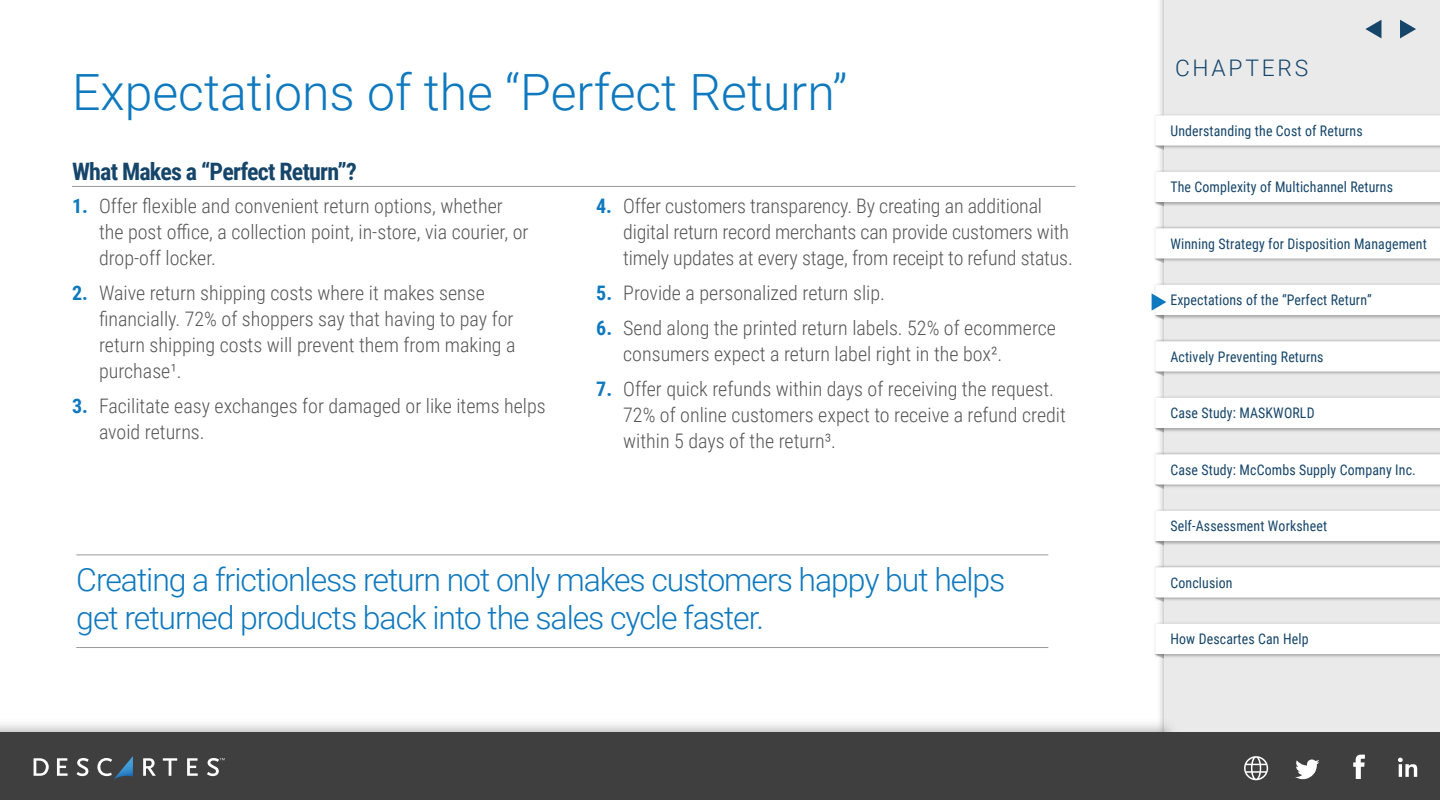
<style>
.page{position:relative;width:1440px;height:800px;background:#fff}
.page>*{position:absolute;margin:0;border:0;box-sizing:border-box;transform-origin:0 0}
.t1{font:300 50px "Roboto";color:#0f79bf}
.t2{font:300 32px/38.4px "Roboto";letter-spacing:-.035em;color:#0f79bf}
.t3{font:700 24px "Roboto Condensed";letter-spacing:-.035em;color:#16456a}
.t4{font:300 22.8px "Roboto";letter-spacing:.12em;color:#16456a}
.t5{font:300 20px/26px "Roboto Condensed";color:#555}
.t6{font:14.6px "Roboto Condensed";letter-spacing:.01em;color:#16456a;scale:.95 1}
.s1{font-weight:700;color:#0f79bf}
</style>
<div class="page">
<svg style="left:1159px;top:0;width:6px;height:715px"></svg>
<div style="left:1165px;top:0;width:275px;height:800px;background:#eaeaea"></div>
<svg style="left:1155px;top:115px;width:285px;height:47px"></svg>
<svg style="left:1155px;top:172px;width:285px;height:47px"></svg>
<svg style="left:1155px;top:228px;width:285px;height:47px"></svg>
<svg style="left:1155px;top:341px;width:285px;height:47px"></svg>
<svg style="left:1155px;top:398px;width:285px;height:47px"></svg>
<svg style="left:1155px;top:454px;width:285px;height:47px"></svg>
<svg style="left:1155px;top:511px;width:285px;height:47px"></svg>
<svg style="left:1155px;top:567px;width:285px;height:47px"></svg>
<svg style="left:1155px;top:624px;width:285px;height:47px"></svg>
<svg style="left:1400px;top:20px;width:16px;height:18px"></svg>
<svg style="left:1365px;top:20px;width:16px;height:18px"></svg>
<svg style="left:0;top:715px;width:1172px;height:17px"></svg>
<div style="left:0;top:732px;width:1440px;height:68px;background:#3f3f3f"></div>
<svg style="left:1398px;top:758px;width:19px;height:19px"></svg>
<svg style="left:1353px;top:755px;width:12px;height:24px"></svg>
<svg style="left:1295px;top:759px;width:24px;height:21px"></svg>
<svg style="left:1244px;top:756px;width:24px;height:24px"></svg>
<svg style="left:34px;top:758px;width:15px;height:18px"></svg>
<svg style="left:57px;top:758px;width:11px;height:18px"></svg>
<svg style="left:77px;top:758px;width:12px;height:18px"></svg>
<svg style="left:143px;top:758px;width:13px;height:18px"></svg>
<svg style="left:163px;top:758px;width:14px;height:18px"></svg>
<svg style="left:187px;top:758px;width:11px;height:18px"></svg>
<svg style="left:207px;top:758px;width:18px;height:18px"></svg>
<svg style="left:97px;top:756px;width:36px;height:24px"></svg>
<svg style="left:1152px;top:285px;width:288px;height:47px"></svg>
<hr style="left:72px;top:186px;width:1004px;height:1px;background:#999">
<hr style="left:76px;top:555px;width:972px;height:1px;background:#999">
<hr style="left:76px;top:647px;width:972px;height:1px;background:#999">
<h1 class="t1" style="left:72px;top:57px;width:777px">Expectations of the “Perfect Return”</h1>
<p class="t3" style="left:72px;top:155px;width:286px">What Makes a “Perfect Return”?</p>
<p class="t5" style="left:99px;top:192px;width:431px;text-indent:-27px"><span class="s1">1.</span> Offer flexible and convenient return options, whether the post office, a collection point, in-store, via courier, or drop-off locker.</p>
<p class="t5" style="left:99px;top:279px;width:418px;text-indent:-27px"><span class="s1">2.</span> Waive return shipping costs where it makes sense financially. 72% of shoppers say that having to pay for return shipping costs will prevent them from making a purchase¹.</p>
<p class="t5" style="left:99px;top:392px;width:448px;text-indent:-27px"><span class="s1">3.</span> Facilitate easy exchanges for damaged or like items helps avoid returns.</p>
<p class="t5" style="left:623px;top:192px;width:451px;text-indent:-27px"><span class="s1">4.</span> Offer customers transparency. By creating an additional digital return record merchants can provide customers with timely updates at every stage, from receipt to refund status.</p>
<p class="t5" style="left:596px;top:279px;width:290px"><span class="s1">5.</span> Provide a personalized return slip.</p>
<p class="t5" style="left:623px;top:314px;width:434px;text-indent:-27px"><span class="s1">6.</span> Send along the printed return labels. 52% of ecommerce consumers expect a return label right in the box2.</p>
<p class="t5" style="left:623px;top:375px;width:444px;text-indent:-27px"><span class="s1">7.</span> Offer quick refunds within days of receiving the request.<br>72% of online customers expect to receive a refund credit within 5 days of the return3.</p>
<h2 class="t2" style="left:76px;top:559px;width:931px">Creating a frictionless return not only makes customers happy but helps get returned products back into the sales cycle faster.</h2>
<p class="t4" style="left:1175px;top:52px;width:135px">CHAPTERS</p>
<p class="t6" style="left:1170px;top:120px;width:204px">Understanding the Cost of Returns</p>
<p class="t6" style="left:1170px;top:177px;width:236px">The Complexity of Multichannel Returns</p>
<p class="t6" style="left:1170px;top:233px;width:271px">Winning Strategy for Disposition Management</p>
<p class="t6" style="left:1170px;top:290px;width:214px">Expectations of the “Perfect Return”</p>
<p class="t6" style="left:1170px;top:346px;width:163px">Actively Preventing Returns</p>
<p class="t6" style="left:1170px;top:403px;width:153px">Case Study: MASKWORLD</p>
<p class="t6" style="left:1170px;top:459px;width:260px">Case Study: McCombs Supply Company Inc.</p>
<p class="t6" style="left:1170px;top:516px;width:166px">Self-Assessment Worksheet</p>
<p class="t6" style="left:1170px;top:572px;width:67px">Conclusion</p>
<p class="t6" style="left:1170px;top:629px;width:147px">How Descartes Can Help</p>
</div>
